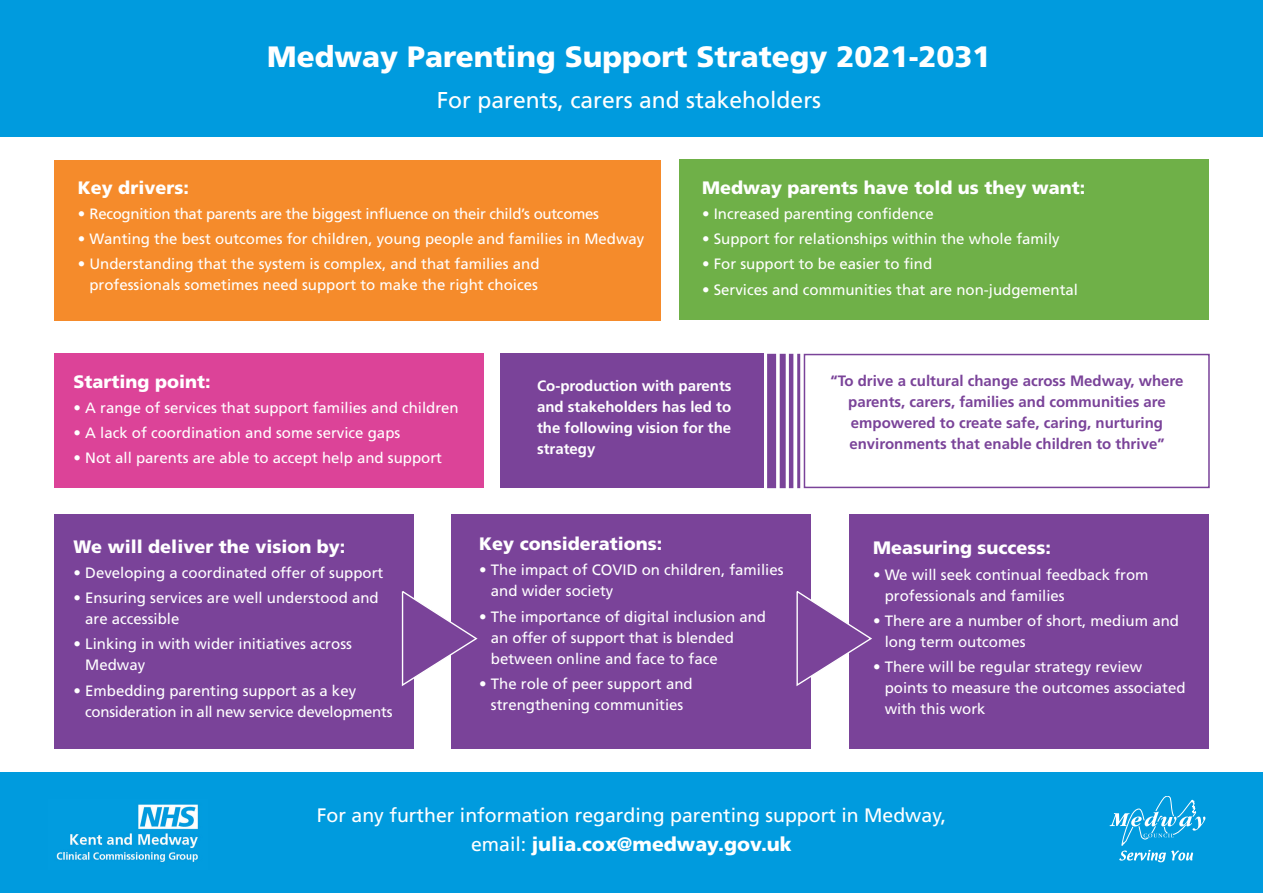
<style>
.page{position:relative;width:1263px;height:893px;background:#fff}
.page>*{position:absolute;margin:0;border:0;box-sizing:border-box;transform-origin:0 0}
.t1{font:900 29.4px "Frutiger";color:#fff}
.t2{font:22.95px "Frutiger";color:#fff}
.t3{font:19.5px/28.5px "Frutiger";color:#fff;text-align:center}
.t4{font:900 18px "Frutiger";color:#fff}
.t5{font:15px/21px "Frutiger";color:#fff}
.t6{font:700 15px/21px "Frutiger";color:#7a4399;text-align:center}
.t7{font:15px/21px "Frutiger";letter-spacing:-.02em;color:#fff}
.t8{font:700 15px/21px "Frutiger";color:#fff;text-align:justify}
.s1{font-weight:900}
</style>
<div class="page">
<div style="left:54px;top:514px;width:360px;height:234px;background:#7a4399"></div>
<div style="left:452px;top:514px;width:359px;height:234px;background:#7a4399"></div>
<div style="left:849px;top:514px;width:360px;height:234px;background:#7a4399"></div>
<div style="left:679px;top:159px;width:530px;height:161px;background:#6fb048"></div>
<div style="left:54px;top:160px;width:606px;height:161px;background:#f58b2b"></div>
<div style="left:0;top:772px;width:1263px;height:121px;background:#009bde"></div>
<div style="left:0;top:0;width:1263px;height:136px;background:#009bde"></div>
<div style="left:54px;top:354px;width:429px;height:134px;background:#dc4398"></div>
<div style="left:804px;top:354px;width:406px;height:134px;border:2px solid #7a4399"></div>
<div style="left:500px;top:354px;width:264px;height:134px;background:#7a4399"></div>
<div style="left:767px;top:354px;width:9px;height:134px;background:#7a4399"></div>
<div style="left:780px;top:354px;width:6px;height:134px;background:#7a4399"></div>
<hr style="left:789px;top:354px;width:4px;height:134px;background:#7a4399">
<hr style="left:797px;top:354px;width:3px;height:134px;background:#7a4399">
<svg style="left:401px;top:590px;width:77px;height:97px"></svg>
<svg style="left:796px;top:591px;width:76px;height:96px"></svg>
<img style="left:56px;top:804px;width:142px;height:58px">
<svg style="left:1109px;top:796px;width:96px;height:66px"></svg>
<h1 class="t1" style="left:267px;top:39px;width:725px">Medway Parenting Support Strategy 2021-2031</h1>
<h2 class="t2" style="left:437px;top:87px;width:386px">For parents, carers and stakeholders</h2>
<p class="t4" style="left:78px;top:177px;width:113px">Key drivers:</p>
<p class="t7" style="left:78px;top:203px;width:523px">• Recognition that parents are the biggest influence on their child’s outcomes</p>
<p class="t5" style="left:78px;top:229px;width:568px">• Wanting the best outcomes for children, young people and families in Medway</p>
<p class="t5" style="left:78px;top:254px;width:463px;text-align:right">• Understanding that the system is complex, and that families and professionals sometimes need support to make the right choices</p>
<p class="t4" style="left:702px;top:177px;width:385px">Medway parents have told us they want:</p>
<p class="t5" style="left:702px;top:203px;width:233px">• Increased parenting confidence</p>
<p class="t5" style="left:702px;top:229px;width:359px">• Support for relationships within the whole family</p>
<p class="t5" style="left:702px;top:254px;width:232px">• For support to be easier to find</p>
<p class="t5" style="left:702px;top:279px;width:377px">• Services and communities that are non-judgemental</p>
<p class="t4" style="left:74px;top:370px;width:139px">Starting point:</p>
<p class="t5" style="left:74px;top:397px;width:387px">• A range of services that support families and children</p>
<p class="t5" style="left:74px;top:422px;width:328px">• A lack of coordination and some service gaps</p>
<p class="t5" style="left:74px;top:448px;width:370px">• Not all parents are able to accept help and support</p>
<p class="t8" style="left:537px;top:376px;width:196px">Co-production with parents and stakeholders has led to the following vision for the strategy</p>
<p class="t6" style="left:830px;top:371px;width:354px">“To drive a cultural change across Medway, where parents, carers, families and communities are empowered to create safe, caring, nurturing environments that enable children to thrive”</p>
<p class="t4" style="left:74px;top:535px;width:273px">We will deliver the vision by:</p>
<p class="t5" style="left:74px;top:562px;width:311px">• Developing a coordinated offer of support</p>
<p class="t5" style="left:85px;top:587px;width:295px;text-indent:-12px">• Ensuring services are well understood and are accessible</p>
<p class="t5" style="left:85px;top:634px;width:268px;text-indent:-12px">• Linking in with wider initiatives across<br>Medway</p>
<p class="t7" style="left:85px;top:680px;width:309px;text-indent:-12px">• Embedding parenting support as a key consideration in all new service developments</p>
<p class="t4" style="left:479px;top:533px;width:185px">Key considerations:</p>
<p class="t5" style="left:491px;top:560px;width:294px;text-indent:-12px">• The impact of COVID on children, families and wider society</p>
<p class="t5" style="left:491px;top:606px;width:277px;text-indent:-12px">• The importance of digital inclusion and an offer of support that is blended between online and face to face</p>
<p class="t5" style="left:479px;top:673px;width:215px;text-align:center">• The role of peer support and strengthening communities</p>
<p class="t4" style="left:873px;top:537px;width:180px">Measuring success:</p>
<p class="t5" style="left:885px;top:564px;width:265px;text-indent:-12px">• We will seek continual feedback from professionals and families</p>
<p class="t5" style="left:885px;top:610px;width:296px;text-indent:-12px">• There are a number of short, medium and long term outcomes</p>
<p class="t5" style="left:885px;top:656px;width:302px;text-indent:-12px">• There will be regular strategy review points to measure the outcomes associated with this work</p>
<h3 class="t3" style="left:317px;top:801px;width:631px">For any further information regarding parenting support in Medway, email: <span class="s1">julia.cox@medway.gov.uk</span></h3>
</div>
